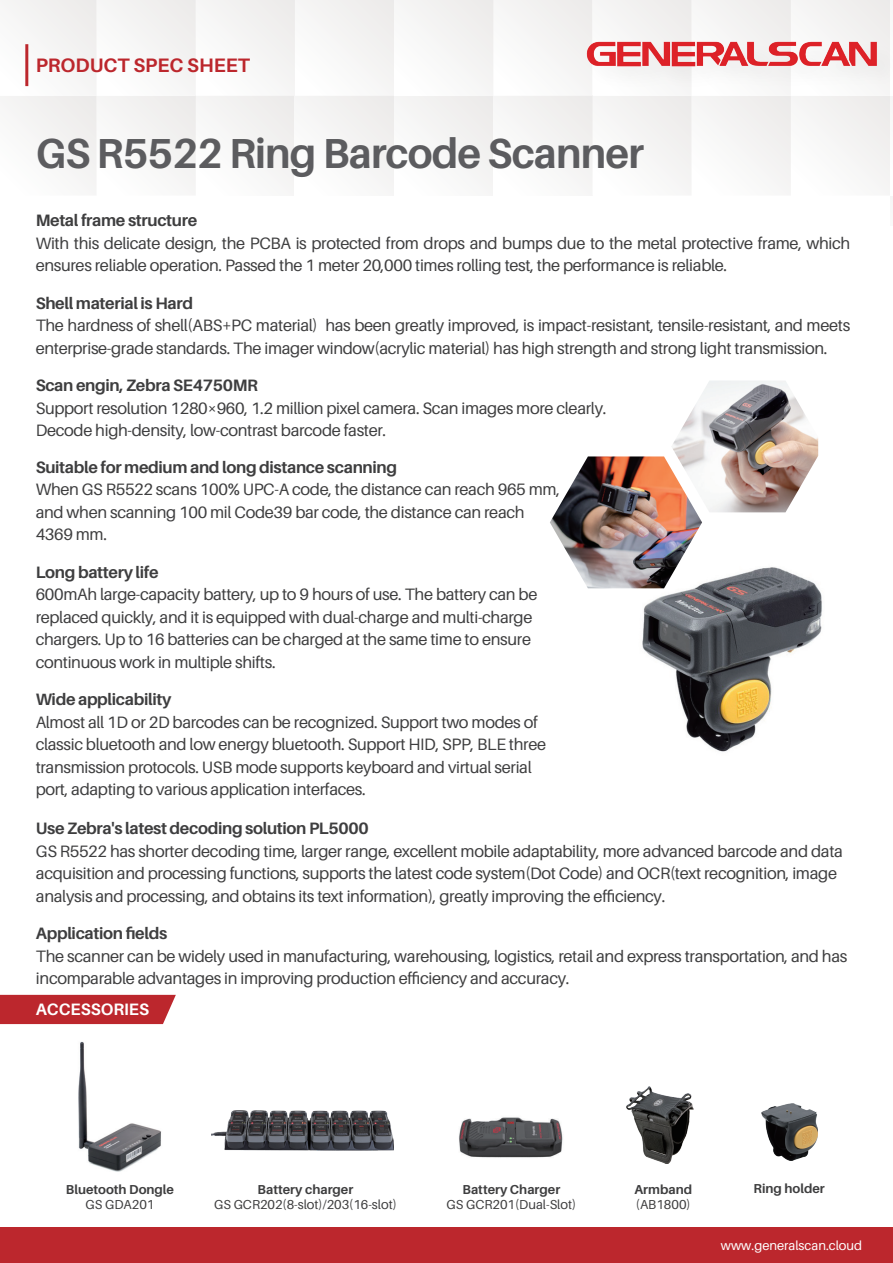
<style>
.page{position:relative;width:893px;height:1263px;background:#fff}
.page>*{position:absolute;margin:0;border:0;box-sizing:border-box;transform-origin:0 0}
.t1{font:700 42px "Aileron";letter-spacing:-.02em;color:#5c5c5f}
.t2{font:700 19.5px "Aileron";color:#bc272d}
.t3{font:16.5px/22.5px "Aileron";letter-spacing:-.02em;color:#3e3e3f}
.t4{font:700 16.5px "Aileron";letter-spacing:-.02em;color:#3e3e3f}
.t5{font:700 16.5px "Aileron";color:#fff}
.t6{font:12.9px "Aileron";color:#3e3e3f}
.t7{font:700 12.9px "Aileron";color:#3e3e3f}
.t8{font:12.9px "Aileron";color:#fff}
</style>
<div class="page">
<hr style="left:890px;top:196px;width:3px;height:30px;background:#f7f7f7">
<svg style="left:0;top:0;width:890px;height:193px"></svg>
<hr style="left:890px;top:0;width:3px;height:96px;background:#f8f8f7">
<img style="left:575px;top:30px;width:318px;height:69px">
<img style="left:587px;top:37px;width:291px;height:33px">
<div style="left:0;top:1227px;width:893px;height:36px;background:#bc272d"></div>
<hr style="left:25px;top:44px;width:3px;height:42px;background:#bc272d">
<div style="left:0;top:995px;width:176px;height:29px;background:#bc272d"></div>
<img style="left:212px;top:1110px;width:181px;height:40px">
<img style="left:761px;top:1103px;width:56px;height:58px">
<img style="left:627px;top:1087px;width:67px;height:76px">
<img style="left:459px;top:1117px;width:104px;height:41px">
<img style="left:624px;top:567px;width:198px;height:185px">
<img style="left:672px;top:381px;width:146px;height:131px">
<img style="left:550px;top:456px;width:152px;height:132px">
<img style="left:78px;top:1041px;width:83px;height:131px">
<p class="t2" style="left:36px;top:54px;width:216px">PRODUCT SPEC SHEET</p>
<h1 class="t1" style="left:36px;top:130px;width:609px">GS R5522 Ring Barcode Scanner</h1>
<p class="t4" style="left:36px;top:211px;width:163px">Metal frame structure</p>
<p class="t3" style="left:36px;top:232px;width:816px">With this delicate design, the PCBA is protected from drops and bumps due to the metal protective frame, which ensures reliable operation. Passed the 1 meter 20,000 times rolling test, the performance is reliable.</p>
<p class="t4" style="left:36px;top:294px;width:159px">Shell material is Hard</p>
<p class="t3" style="left:36px;top:314px;width:816px">The hardness of shell(ABS+PC material) has been greatly improved, is impact-resistant, tensile-resistant, and meets enterprise-grade standards. The imager window(acrylic material) has high strength and strong light transmission.</p>
<p class="t4" style="left:36px;top:376px;width:224px">Scan engin, Zebra SE4750MR</p>
<p class="t3" style="left:36px;top:397px;width:572px">Support resolution 1280×960, 1.2 million pixel camera. Scan images more clearly.<br>Decode high-density, low-contrast barcode faster.</p>
<p class="t4" style="left:36px;top:458px;width:363px">Suitable for medium and long distance scanning</p>
<p class="t3" style="left:36px;top:478px;width:526px">When GS R5522 scans 100% UPC-A code, the distance can reach 965 mm, and when scanning 100 mil Code39 bar code, the distance can reach<br>4369 mm.</p>
<p class="t4" style="left:36px;top:563px;width:125px">Long battery life</p>
<p class="t3" style="left:36px;top:583px;width:503px">600mAh large-capacity battery, up to 9 hours of use. The battery can be replaced quickly, and it is equipped with dual-charge and multi-charge chargers. Up to 16 batteries can be charged at the same time to ensure continuous work in multiple shifts.</p>
<p class="t4" style="left:36px;top:690px;width:137px">Wide applicability</p>
<p class="t3" style="left:36px;top:711px;width:512px">Almost all 1D or 2D barcodes can be recognized. Support two modes of classic bluetooth and low energy bluetooth. Support HID, SPP, BLE three transmission protocols. USB mode supports keyboard and virtual serial port, adapting to various application interfaces.</p>
<p class="t4" style="left:36px;top:819px;width:334px">Use Zebra's latest decoding solution PL5000</p>
<p class="t3" style="left:36px;top:840px;width:808px">GS R5522 has shorter decoding time, larger range, excellent mobile adaptability, more advanced barcode and data acquisition and processing functions, supports the latest code system(Dot Code) and OCR(text recognition, image analysis and processing, and obtains its text information), greatly improving the efficiency.</p>
<p class="t4" style="left:36px;top:924px;width:133px">Application fields</p>
<p class="t3" style="left:36px;top:945px;width:813px">The scanner can be widely used in manufacturing, warehousing, logistics, retail and express transportation, and has incomparable advantages in improving production efficiency and accuracy.</p>
<p class="t5" style="left:36px;top:1000px;width:115px">ACCESSORIES</p>
<p class="t7" style="left:66px;top:1182px;width:110px">Bluetooth Dongle</p>
<p class="t6" style="left:86px;top:1198px;width:70px">GS GDA201</p>
<p class="t7" style="left:462px;top:1182px;width:99px">Battery Charger</p>
<p class="t7" style="left:634px;top:1182px;width:59px">Armband</p>
<p class="t7" style="left:754px;top:1181px;width:73px">Ring holder</p>
<p class="t6" style="left:636px;top:1198px;width:56px">(AB1800)</p>
<p class="t7" style="left:258px;top:1182px;width:97px">Battery charger</p>
<p class="t6" style="left:214px;top:1198px;width:184px">GS GCR202(8-slot)/203(16-slot)</p>
<p class="t6" style="left:447px;top:1198px;width:131px">GS GCR201(Dual-Slot)</p>
<p class="t8" style="left:721px;top:1238px;width:143px">www.generalscan.cloud</p>
</div>
